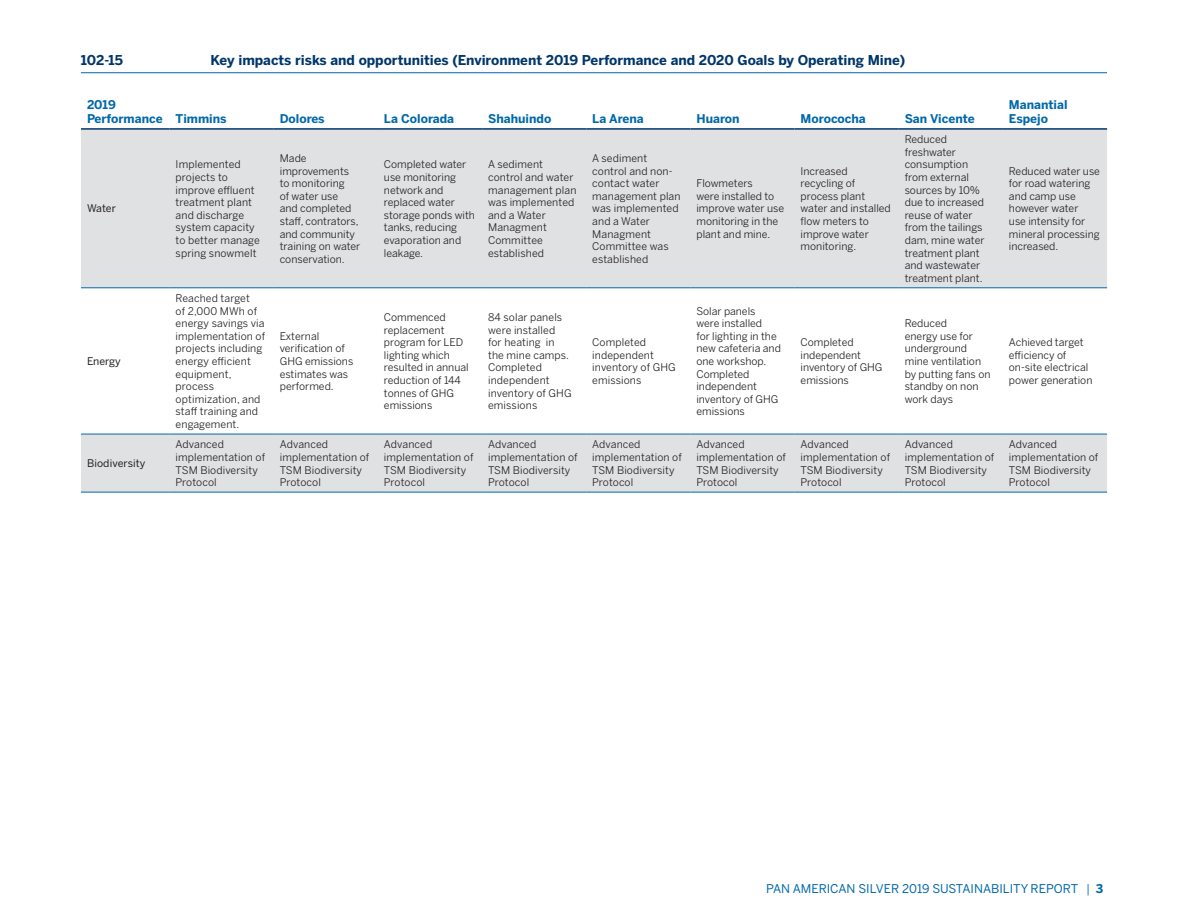
<style>
.page{position:relative;width:1188px;height:918px;background:#fff}
.page>*{position:absolute;margin:0;border:0;box-sizing:border-box;transform-origin:0 0}
.t1{font:700 13.5px "Benton Sans";color:#00366a}
.t2{font:700 12px/14.4px "Benton Sans";color:#0068a9}
.t3{font:12px "Benton Sans";color:#0068a9}
.t4{font:10.5px/12.6px "Benton Sans";color:#231f20}
.t5{font:10.5px "Benton Sans";color:#231f20}
.s1{font-style:inherit}
.s2{font-weight:700}
</style>
<div class="page">
<hr style="left:81px;top:72px;width:1026px;height:1px;background:#0068a9">
<svg style="left:81px;top:130px;width:1026px;height:362px;fill:#e0e1e3"></svg>
<hr style="left:81px;top:288px;width:89px;height:1px;background:#0068a9">
<hr style="left:170px;top:288px;width:104px;height:1px;background:#0068a9">
<hr style="left:274px;top:288px;width:104px;height:1px;background:#0068a9">
<hr style="left:378px;top:288px;width:104px;height:1px;background:#0068a9">
<hr style="left:482px;top:288px;width:104px;height:1px;background:#0068a9">
<hr style="left:586px;top:288px;width:104px;height:1px;background:#0068a9">
<hr style="left:690px;top:288px;width:105px;height:1px;background:#0068a9">
<hr style="left:795px;top:288px;width:104px;height:1px;background:#0068a9">
<hr style="left:899px;top:288px;width:104px;height:1px;background:#0068a9">
<hr style="left:1003px;top:288px;width:104px;height:1px;background:#0068a9">
<hr style="left:81px;top:128px;width:89px;height:2px;background:#00366a">
<hr style="left:170px;top:128px;width:104px;height:2px;background:#00366a">
<hr style="left:274px;top:128px;width:104px;height:2px;background:#00366a">
<hr style="left:378px;top:128px;width:104px;height:2px;background:#00366a">
<hr style="left:482px;top:128px;width:104px;height:2px;background:#00366a">
<hr style="left:586px;top:128px;width:104px;height:2px;background:#00366a">
<hr style="left:690px;top:128px;width:105px;height:2px;background:#00366a">
<hr style="left:795px;top:128px;width:104px;height:2px;background:#00366a">
<hr style="left:899px;top:128px;width:104px;height:2px;background:#00366a">
<hr style="left:1003px;top:128px;width:104px;height:2px;background:#00366a">
<hr style="left:81px;top:434px;width:89px;height:1px;background:#0068a9">
<hr style="left:170px;top:434px;width:104px;height:1px;background:#0068a9">
<hr style="left:274px;top:434px;width:104px;height:1px;background:#0068a9">
<hr style="left:378px;top:434px;width:104px;height:1px;background:#0068a9">
<hr style="left:482px;top:434px;width:104px;height:1px;background:#0068a9">
<hr style="left:586px;top:434px;width:104px;height:1px;background:#0068a9">
<hr style="left:690px;top:434px;width:105px;height:1px;background:#0068a9">
<hr style="left:795px;top:434px;width:104px;height:1px;background:#0068a9">
<hr style="left:899px;top:434px;width:104px;height:1px;background:#0068a9">
<hr style="left:1003px;top:434px;width:104px;height:1px;background:#0068a9">
<hr style="left:81px;top:492px;width:89px;height:1px;background:#0068a9">
<hr style="left:170px;top:492px;width:104px;height:1px;background:#0068a9">
<hr style="left:274px;top:492px;width:104px;height:1px;background:#0068a9">
<hr style="left:378px;top:492px;width:104px;height:1px;background:#0068a9">
<hr style="left:482px;top:492px;width:104px;height:1px;background:#0068a9">
<hr style="left:586px;top:492px;width:104px;height:1px;background:#0068a9">
<hr style="left:690px;top:492px;width:105px;height:1px;background:#0068a9">
<hr style="left:795px;top:492px;width:104px;height:1px;background:#0068a9">
<hr style="left:899px;top:492px;width:104px;height:1px;background:#0068a9">
<hr style="left:1003px;top:492px;width:104px;height:1px;background:#0068a9">
<p class="t1" style="left:81px;top:52px;width:44px">102-15</p>
<p class="t1" style="left:210px;top:52px;width:696px">Key impacts risks and opportunities (Environment 2019 Performance and 2020 Goals by Operating Mine)</p>
<p class="t2" style="left:87px;top:97px;width:77px">2019<br>Performance</p>
<p class="t2" style="left:176px;top:111px;width:53px">Timmins</p>
<p class="t2" style="left:280px;top:111px;width:46px">Dolores</p>
<p class="t2" style="left:384px;top:111px;width:72px">La Colorada</p>
<p class="t2" style="left:488px;top:111px;width:65px">Shahuindo</p>
<p class="t2" style="left:592px;top:111px;width:53px">La Arena</p>
<p class="t2" style="left:696px;top:111px;width:45px">Huaron</p>
<p class="t2" style="left:801px;top:111px;width:67px">Morococha</p>
<p class="t2" style="left:905px;top:111px;width:71px">San Vicente</p>
<p class="t5" style="left:87px;top:202px;width:30px">Water</p>
<p class="t5" style="left:87px;top:355px;width:35px">Energy</p>
<p class="t4" style="left:176px;top:158px;width:86px">Implemented projects to improve effluent treatment plant and discharge system capacity to better manage spring snowmelt</p>
<p class="t4" style="left:280px;top:152px;width:82px">Made improvements to monitoring<br>of water use<br>and completed staff, contrators, and community training on water conservation.</p>
<p class="t4" style="left:384px;top:158px;width:93px">Completed water use monitoring network and replaced water storage ponds with tanks, reducing evaporation and leakage.</p>
<p class="t4" style="left:488px;top:158px;width:90px">A sediment control and water management plan was implemented and a Water<br>Managment<br>Committee established</p>
<p class="t4" style="left:592px;top:152px;width:90px">A sediment control and non&shy;contact water management plan was implemented and a Water<br>Managment<br>Committee was established</p>
<p class="t4" style="left:176px;top:292px;width:91px">Reached target<br>of 2,000 MWh of energy savings via implementation of projects including energy efficient equipment, process optimization, and staff training and engagement.</p>
<p class="t4" style="left:280px;top:330px;width:75px">External verification of<br>GHG emissions estimates was performed.</p>
<p class="t4" style="left:384px;top:311px;width:86px">Commenced replacement program for LED lighting which resulted in annual reduction of 144 tonnes of GHG emissions</p>
<p class="t4" style="left:488px;top:311px;width:85px">84 solar panels were installed<br>for heating in the mine camps.<br>Completed independent inventory of GHG emissions</p>
<p class="t4" style="left:592px;top:336px;width:85px">Completed independent inventory of GHG emissions</p>
<p class="t4" style="left:696px;top:177px;width:89px">Flowmeters<br>were installed to improve water use monitoring in the plant and mine.</p>
<p class="t4" style="left:696px;top:304px;width:86px">Solar panels were installed<br>for lighting in the new cafeteria and one workshop.<br>Completed independent inventory of GHG emissions</p>
<p class="t4" style="left:801px;top:164px;width:92px">Increased recycling of process plant water and installed flow meters to improve water monitoring.</p>
<p class="t4" style="left:801px;top:336px;width:83px">Completed independent inventory of GHG emissions</p>
<p class="t4" style="left:905px;top:133px;width:81px">Reduced freshwater consumption from external sources by 10% due to increased reuse of water from the tailings dam, mine water treatment plant and wastewater treatment plant.</p>
<p class="t4" style="left:905px;top:317px;width:87px">Reduced<br>energy use for underground mine ventilation by putting fans on standby on non work days</p>
<p class="t2" style="left:1009px;top:97px;width:60px">Manantial<br>Espejo</p>
<p class="t4" style="left:1009px;top:164px;width:93px">Reduced water use for road watering and camp use however water<br>use intensity for mineral processing increased.</p>
<p class="t4" style="left:1009px;top:336px;width:85px">Achieved target efficiency of on-site electrical power generation</p>
<p class="t5" style="left:87px;top:457px;width:60px">Biodiversity</p>
<p class="t4" style="left:176px;top:438px;width:91px">Advanced implementation of<br>TSM Biodiversity<br>Protocol</p>
<p class="t4" style="left:280px;top:438px;width:91px">Advanced implementation of<br>TSM Biodiversity<br>Protocol</p>
<p class="t4" style="left:384px;top:438px;width:91px">Advanced implementation of<br>TSM Biodiversity<br>Protocol</p>
<p class="t4" style="left:488px;top:438px;width:91px">Advanced implementation of<br>TSM Biodiversity<br>Protocol</p>
<p class="t4" style="left:592px;top:438px;width:91px">Advanced implementation of<br>TSM Biodiversity<br>Protocol</p>
<p class="t4" style="left:696px;top:438px;width:91px">Advanced implementation of<br>TSM Biodiversity<br>Protocol</p>
<p class="t4" style="left:801px;top:438px;width:91px">Advanced implementation of<br>TSM Biodiversity<br>Protocol</p>
<p class="t4" style="left:905px;top:438px;width:91px">Advanced implementation of<br>TSM Biodiversity<br>Protocol</p>
<p class="t4" style="left:1009px;top:438px;width:91px">Advanced implementation of<br>TSM Biodiversity<br>Protocol</p>
<p class="t3" style="left:766px;top:881px;width:339px">PAN AMERICAN SILVER 2019 SUSTAINABILITY REPORT <span class="s1">|</span> <span class="s2">3</span></p>
</div>
